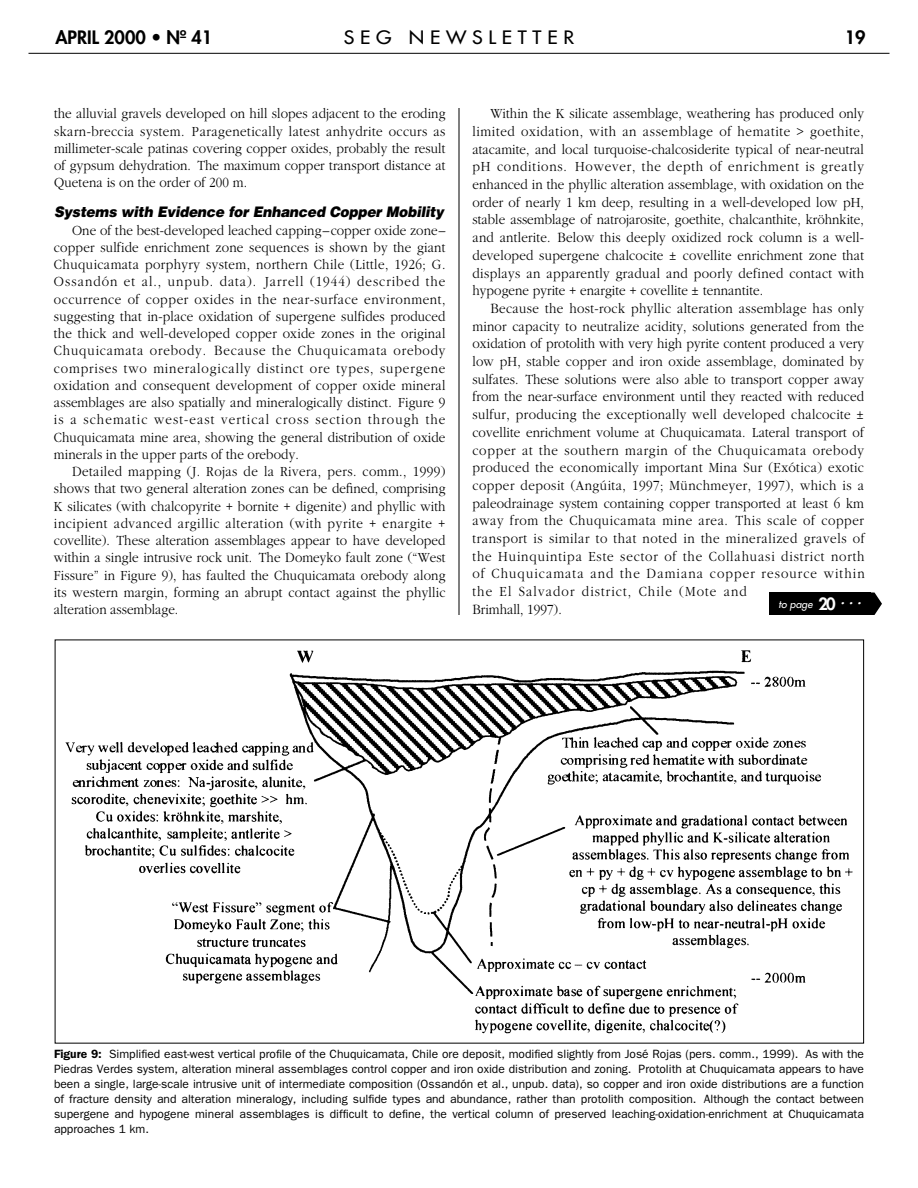
<style>
.page{position:relative;width:918px;height:1188px;background:#fff}
.page>*{position:absolute;margin:0;border:0;box-sizing:border-box;transform-origin:0 0}
.t1{font:800 18px "Futura";color:#000}
.t2{font:18px "Futura";letter-spacing:.29em;color:#000;scale:1.1 1}
.t3{font:300 14.55px/17.7px "Garamond";letter-spacing:.015em;color:#000;text-align:justify;scale:.9 1}
.t4{font:italic 900 14.55px "Helvetica";letter-spacing:-.015em;color:#000;scale:.94 1}
.t5{font:12px/15px "Franklin Gothic";color:#000;text-align:justify}
.t6{font:italic 10.5px "Futura";color:#fff}
.s1{font-weight:800;font-style:normal;font-size:16.5px}
.s2{font-weight:600}
</style>
<div class="page">
<hr style="left:28px;top:53px;width:862px;height:1px;background:#000">
<hr style="left:459px;top:108px;width:1px;height:507px;background:#000">
<img style="left:65px;top:650px;width:788px;height:384px">
<svg style="left:872px;top:592px;width:10px;height:23px"></svg>
<div style="left:770px;top:592px;width:102px;height:23px;background:#000"></div>
<p class="t1" style="left:56px;top:29px;width:158px">APRIL 2000 • Nº 41</p>
<p class="t2" style="left:344px;top:28px;width:211px">SEG NEWSLETTER</p>
<p class="t1" style="left:845px;top:29px;width:22px">19</p>
<p class="t3" style="left:54px;top:106px;width:437px;line-height:17.2px">the alluvial gravels developed on hill slopes adjacent to the eroding skarn-breccia system. Paragenetically latest anhydrite occurs as millimeter-scale patinas covering copper oxides, probably the result of gypsum dehydration. The maximum copper transport distance at Quetena is on the order of 200 m.</p>
<p class="t4" style="left:54px;top:207px;width:416px">Systems with Evidence for Enhanced Copper Mobility</p>
<p class="t3" style="left:54px;top:223px;width:437px;line-height:17.2px;text-indent:18px">One of the best-developed leached capping–copper oxide zone– copper sulfide enrichment zone sequences is shown by the giant Chuquicamata porphyry system, northern Chile (Little, 1926; G.<br>Ossandón et al., unpub. data). Jarrell (1944) described the occurrence of copper oxides in the near-surface environment, suggesting that in-place oxidation of supergene sulfides produced the thick and well-developed copper oxide zones in the original Chuquicamata orebody. Because the Chuquicamata orebody comprises two mineralogically distinct ore types, supergene oxidation and consequent development of copper oxide mineral assemblages are also spatially and mineralogically distinct. Figure 9 is a schematic west-east vertical cross section through the Chuquicamata mine area, showing the general distribution of oxide minerals in the upper parts of the orebody.</p>
<p class="t3" style="left:54px;top:464px;width:437px;line-height:17.2px;text-indent:18px">Detailed mapping (J. Rojas de la Rivera, pers. comm., 1999) shows that two general alteration zones can be defined, comprising K silicates (with chalcopyrite + bornite + digenite) and phyllic with incipient advanced argillic alteration (with pyrite + enargite + covellite). These alteration assemblages appear to have developed within a single intrusive rock unit. The Domeyko fault zone (“West Fissure” in Figure 9), has faulted the Chuquicamata orebody along its western margin, forming an abrupt contact against the phyllic alteration assemblage.</p>
<p class="t3" style="left:472px;top:106px;width:437px;text-indent:18px">Within the K silicate assemblage, weathering has produced only limited oxidation, with an assemblage of hematite &gt; goethite, atacamite, and local turquoise-chalcosiderite typical of near-neutral pH conditions. However, the depth of enrichment is greatly enhanced in the phyllic alteration assemblage, with oxidation on the order of nearly 1 km deep, resulting in a well-developed low pH, stable assemblage of natrojarosite, goethite, chalcanthite, kröhnkite, and antlerite. Below this deeply oxidized rock column is a well&shy;developed supergene chalcocite ± covellite enrichment zone that displays an apparently gradual and poorly defined contact with hypogene pyrite + enargite + covellite ± tennantite.</p>
<p class="t3" style="left:472px;top:301px;width:437px;text-align:left;text-indent:18px">Because the host-rock phyllic alteration assemblage has only minor capacity to neutralize acidity, solutions generated from the oxidation of protolith with very high pyrite content produced a very low pH, stable copper and iron oxide assemblage, dominated by sulfates. These solutions were also able to transport copper away from the near-surface environment until they reacted with reduced sulfur, producing the exceptionally well developed chalcocite ± covellite enrichment volume at Chuquicamata. Lateral transport of copper at the southern margin of the Chuquicamata orebody produced the economically important Mina Sur (Exótica) exotic copper deposit (Angúita, 1997; Münchmeyer, 1997), which is a paleodrainage system containing copper transported at least 6 km away from the Chuquicamata mine area. This scale of copper transport is similar to that noted in the mineralized gravels of the Huinquintipa Este sector of the Collahuasi district north of Chuquicamata and the Damiana copper resource within the El Salvador district, Chile (Mote and<br>Brimhall, 1997).</p>
<p class="t6" style="left:779px;top:599px;width:85px">to page <span class="s1">20</span> <sup>...</sup></p>
<p class="t5" style="left:54px;top:1047px;width:811px"><span class="s2">Figure 9:</span> Simplified east-west vertical profile of the Chuquicamata, Chile ore deposit, modified slightly from José Rojas (pers. comm., 1999). As with the Piedras Verdes system, alteration mineral assemblages control copper and iron oxide distribution and zoning. Protolith at Chuquicamata appears to have been a single, large-scale intrusive unit of intermediate composition (Ossandón et al., unpub. data), so copper and iron oxide distributions are a function of fracture density and alteration mineralogy, including sulfide types and abundance, rather than protolith composition. Although the contact between supergene and hypogene mineral assemblages is difficult to define, the vertical column of preserved leaching-oxidation-enrichment at Chuquicamata approaches 1 km.</p>
</div>
